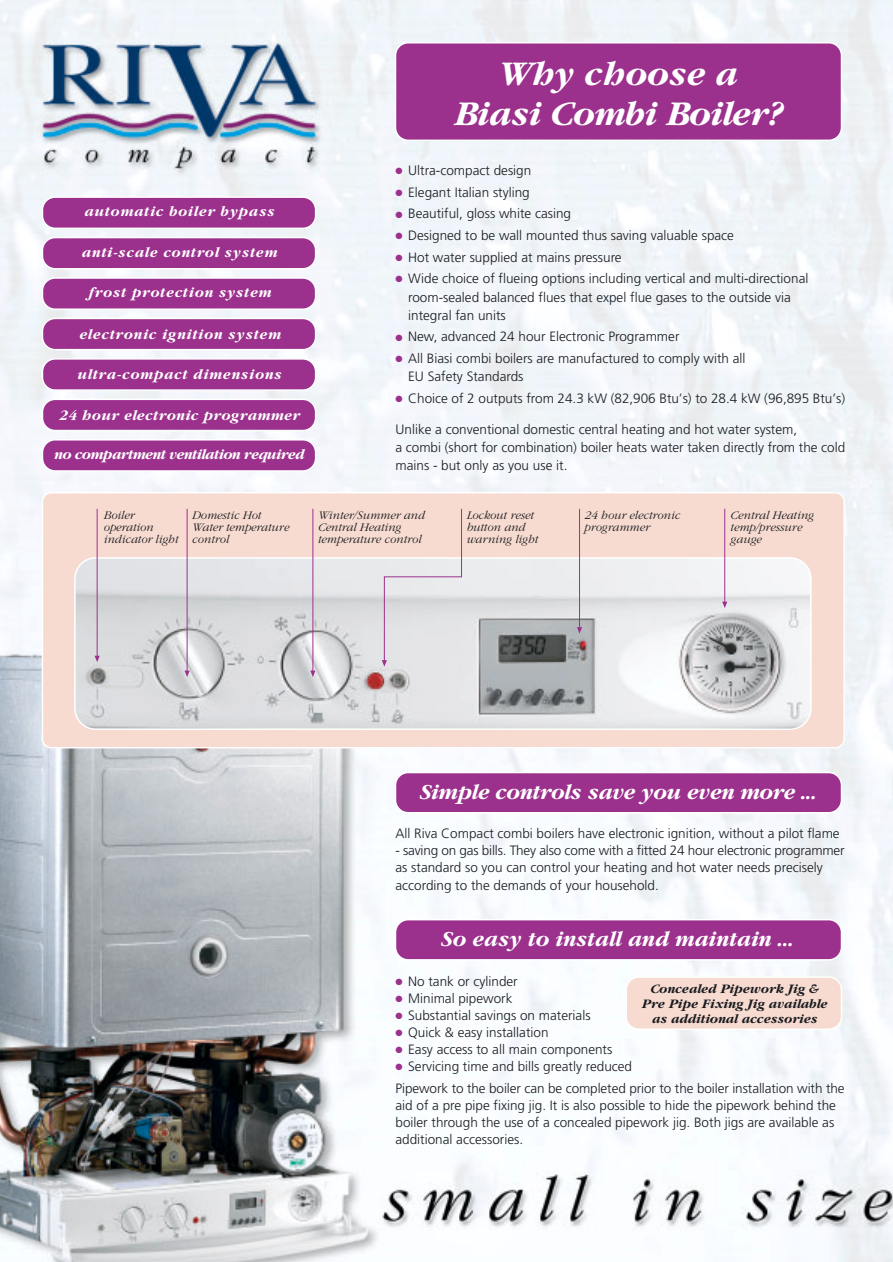
<style>
.page{position:relative;width:893px;height:1262px;background:#fff}
.page>*{position:absolute;margin:0;border:0;box-sizing:border-box;transform-origin:0 0}
.t1{font:italic 700 36px/39.6px "Garamond";letter-spacing:-.01em;color:#fff;text-align:center}
.t2{font:italic 700 22.5px "Garamond";letter-spacing:-.01em;color:#fff}
.t3{font:italic 700 15px "Garamond";letter-spacing:.05em;color:#fff}
.t4{font:italic 700 15px "Garamond";letter-spacing:-.03em;color:#fff}
.t5{font:italic 700 15px "Garamond";letter-spacing:.03em;color:#fff}
.t6{font:300 13.5px/18.1px "Frutiger";color:#191b20}
.t7{font:italic 700 13.5px/14.9px "Garamond";color:#191b20;text-align:center}
.t8{font:italic 300 12.15px/12.1px "Garamond";color:#191b20}
.s1{color:#9c318d}
</style>
<div class="page">
<img style="left:0;top:0;width:892px;height:1261px">
<div style="left:42px;top:196px;width:274px;height:33px;background:#9c318d;border:2px solid #fff;border-radius:13px"></div>
<div style="left:42px;top:237px;width:274px;height:32px;background:#9c318d;border:2px solid #fff;border-radius:13px"></div>
<div style="left:42px;top:277px;width:274px;height:33px;background:#9c318d;border:2px solid #fff;border-radius:13px"></div>
<div style="left:42px;top:318px;width:274px;height:32px;background:#9c318d;border:2px solid #fff;border-radius:13px"></div>
<div style="left:42px;top:358px;width:274px;height:33px;background:#9c318d;border:2px solid #fff;border-radius:13px"></div>
<div style="left:42px;top:398px;width:274px;height:33px;background:#9c318d;border:2px solid #fff;border-radius:13px"></div>
<div style="left:42px;top:439px;width:274px;height:33px;background:#9c318d;border:2px solid #fff;border-radius:13px"></div>
<div style="left:42px;top:492px;width:802px;height:256px;background:#f7dbd0;border:2px solid #fff;border-radius:9px"></div>
<img style="left:75px;top:558px;width:735px;height:171px;border-radius:21px">
<div style="left:74px;top:557px;width:737px;height:173px;border:2px solid #fff;border-radius:21px"></div>
<hr style="left:97px;top:509px;width:1px;height:147px;background:#9c318d">
<svg style="left:94px;top:655px;width:6px;height:7px"></svg>
<hr style="left:187px;top:509px;width:1px;height:162px;background:#9c318d">
<svg style="left:184px;top:670px;width:6px;height:7px"></svg>
<hr style="left:724px;top:509px;width:1px;height:93px;background:#9c318d">
<svg style="left:721px;top:601px;width:6px;height:7px"></svg>
<hr style="left:579px;top:509px;width:1px;height:118px;background:#9c318d">
<svg style="left:576px;top:627px;width:6px;height:6px"></svg>
<svg style="left:381px;top:508px;width:81px;height:158px"></svg>
<hr style="left:312px;top:509px;width:1px;height:162px;background:#9c318d">
<svg style="left:310px;top:670px;width:5px;height:7px"></svg>
<div style="left:394px;top:42px;width:447px;height:99px;background:#9c318d;border:2px solid #fff;border-radius:13px"></div>
<div style="left:394px;top:919px;width:447px;height:41px;background:#9c318d;border:2px solid #fff;border-radius:13px"></div>
<div style="left:394px;top:771px;width:447px;height:42px;background:#9c318d;border:2px solid #fff;border-radius:13px"></div>
<div style="left:625px;top:976px;width:216px;height:54px;background:#f7dbd0;border:2px solid #fff;border-radius:13px"></div>
<p class="t3" style="left:84px;top:206px;width:192px">automatic boiler bypass</p>
<p class="t3" style="left:81px;top:247px;width:197px">anti-scale control system</p>
<p class="t3" style="left:88px;top:287px;width:185px">frost protection system</p>
<p class="t3" style="left:79px;top:328px;width:203px">electronic ignition system</p>
<p class="t3" style="left:77px;top:369px;width:206px">ultra-compact dimensions</p>
<p class="t5" style="left:59px;top:409px;width:242px">24 hour electronic programmer</p>
<p class="t4" style="left:54px;top:448px;width:251px">no compartment ventilation required</p>
<h1 class="t1" style="left:453px;top:58px;width:329px">Why choose a<br>Biasi Combi Boiler?</h1>
<p class="t6" style="left:395px;top:162px;width:137px"><span class="s1">●</span> Ultra-compact design</p>
<p class="t6" style="left:395px;top:184px;width:136px"><span class="s1">●</span> Elegant Italian styling</p>
<p class="t6" style="left:395px;top:206px;width:177px"><span class="s1">●</span> Beautiful, gloss white casing</p>
<p class="t6" style="left:395px;top:227px;width:340px"><span class="s1">●</span> Designed to be wall mounted thus saving valuable space</p>
<p class="t6" style="left:395px;top:249px;width:227px"><span class="s1">●</span> Hot water supplied at mains pressure</p>
<p class="t6" style="left:408px;top:270px;width:401px;text-indent:-13px"><span class="s1">●</span> Wide choice of flueing options including vertical and multi-directional room-sealed balanced flues that expel flue gases to the outside via integral fan units</p>
<p class="t6" style="left:395px;top:329px;width:285px"><span class="s1">●</span> New, advanced 24 hour Electronic Programmer</p>
<p class="t6" style="left:408px;top:350px;width:339px;text-indent:-13px"><span class="s1">●</span> All Biasi combi boilers are manufactured to comply with all<br>EU Safety Standards</p>
<p class="t6" style="left:395px;top:390px;width:451px"><span class="s1">●</span> Choice of 2 outputs from 24.3 kW (82,906 Btu’s) to 28.4 kW (96,895 Btu’s)</p>
<p class="t6" style="left:395px;top:421px;width:451px">Unlike a conventional domestic central heating and hot water system,<br>a combi (short for combination) boiler heats water taken directly from the cold mains - but only as you use it.</p>
<p class="t8" style="left:104px;top:509px;width:76px">Boiler operation indicator light</p>
<p class="t8" style="left:192px;top:509px;width:99px">Domestic Hot<br>Water temperature control</p>
<p class="t8" style="left:318px;top:509px;width:108px">Winter/Summer and<br>Central Heating temperature control</p>
<p class="t8" style="left:466px;top:509px;width:73px">Lockout reset button and warning light</p>
<p class="t8" style="left:584px;top:509px;width:97px">24 hour electronic programmer</p>
<p class="t8" style="left:730px;top:509px;width:85px">Central Heating temp/pressure gauge</p>
<h2 class="t2" style="left:419px;top:784px;width:399px">Simple controls save you even more ...</h2>
<p class="t6" style="left:395px;top:825px;width:445px">All Riva Compact combi boilers have electronic ignition, without a pilot flame</p>
<p class="t6" style="left:395px;top:843px;width:450px;line-height:17px">- saving on gas bills. They also come with a fitted 24 hour electronic programmer as standard so you can control your heating and hot water needs precisely according to the demands of your household.</p>
<h2 class="t2" style="left:440px;top:930px;width:354px">So easy to install and maintain ...</h2>
<p class="t6" style="left:395px;top:973px;width:124px"><span class="s1">●</span> No tank or cylinder</p>
<p class="t6" style="left:395px;top:990px;width:118px"><span class="s1">●</span> Minimal pipework</p>
<p class="t6" style="left:395px;top:1007px;width:196px"><span class="s1">●</span> Substantial savings on materials</p>
<p class="t6" style="left:395px;top:1024px;width:154px"><span class="s1">●</span> Quick &amp; easy installation</p>
<p class="t6" style="left:395px;top:1041px;width:218px"><span class="s1">●</span> Easy access to all main components</p>
<p class="t6" style="left:395px;top:1057px;width:450px;line-height:21.3px"><span class="s1">●</span> Servicing time and bills greatly reduced<br>Pipework to the boiler can be completed prior to the boiler installation with the</p>
<p class="t6" style="left:395px;top:1097px;width:442px;line-height:17px">aid of a pre pipe fixing jig. It is also possible to hide the pipework behind the boiler through the use of a concealed pipework jig. Both jigs are available as additional accessories.</p>
<p class="t7" style="left:641px;top:983px;width:187px">Concealed Pipework Jig &amp;<br>Pre Pipe Fixing Jig available as additional accessories</p>
</div>
